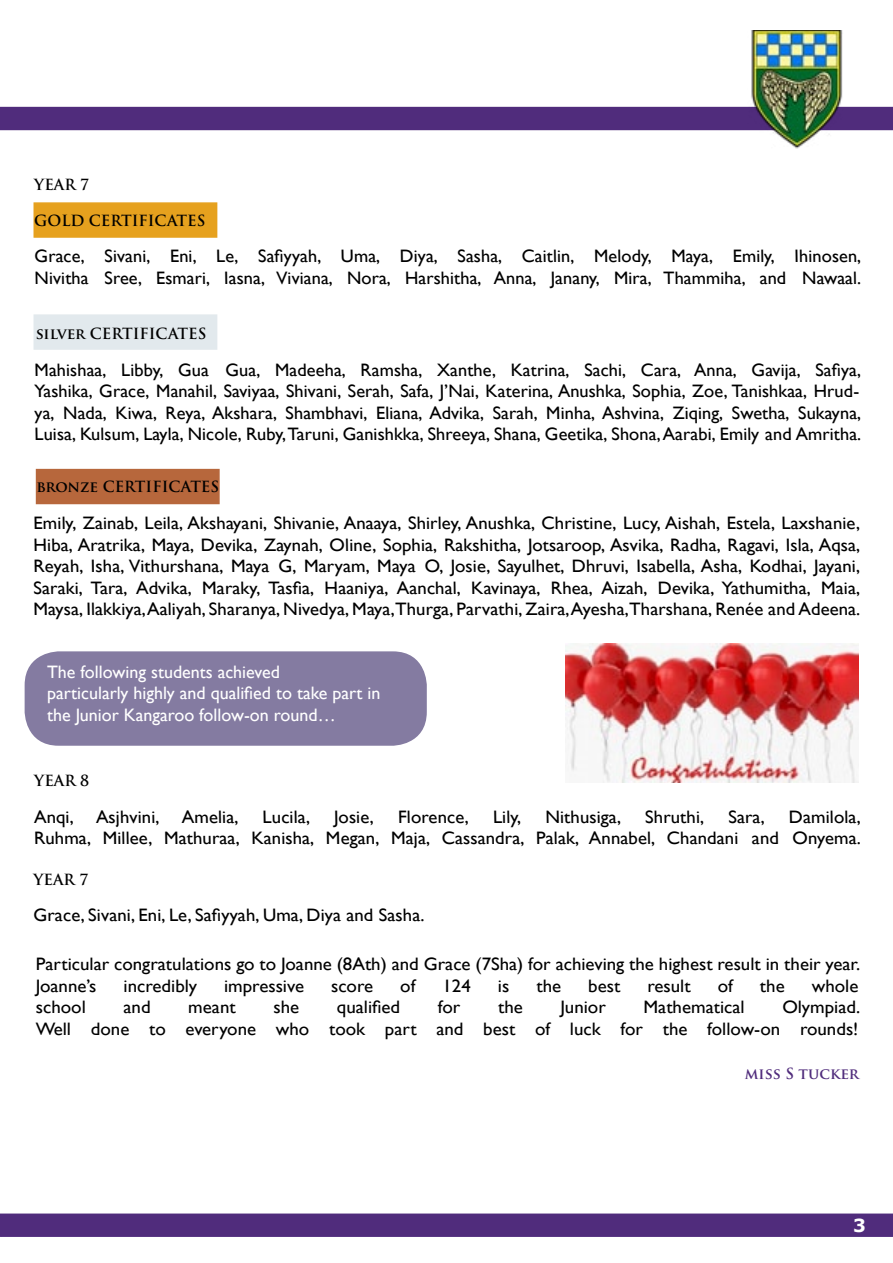
<style>
.page{position:relative;width:893px;height:1263px;background:#fff}
.page>*{position:absolute;margin:0;border:0;box-sizing:border-box;transform-origin:0 0}
.t1{font:18px/21.6px "Gill Sans";color:#000;text-align:right;scale:1.05 1}
.t2{font:18px/21.6px "Gill Sans";color:#000}
.t3{font:18px/21.6px "Gill Sans";color:#fff}
.t4{font:700 18px "Verdana";color:#fff}
.t5{font:700 15px "Trajan Pro";color:#000}
.t6{font:700 15px "Trajan Pro";color:#502c7c}
</style>
<div class="page">
<div style="left:34px;top:202px;width:183px;height:36px;background:#e6a11e;border:2px solid #e6a11e"></div>
<div style="left:36px;top:469px;width:184px;height:35px;background:#b7673c"></div>
<div style="left:34px;top:314px;width:183px;height:36px;background:#e2e9ed;border:2px solid #e2e9ed"></div>
<div style="left:25px;top:651px;width:402px;height:95px;background:#847ba1;border-radius:34px"></div>
<div style="left:1px;top:108px;width:891px;height:21px;background:#502c7c"></div>
<div style="left:0;top:107px;width:893px;height:23px;border:2px solid #502c7c"></div>
<img style="left:735px;top:30px;width:124px;height:119px">
<div style="left:1px;top:1214px;width:891px;height:22px;background:#502c7c"></div>
<div style="left:0;top:1213px;width:893px;height:24px;border:2px solid #502c7c"></div>
<img style="left:565px;top:644px;width:293px;height:139px">
<p class="t5" style="left:34px;top:175px;width:56px">YEAR 7</p>
<p class="t5" style="left:34px;top:211px;width:173px">GOLD CERTIFICATES</p>
<p class="t2" style="left:35px;top:246px;width:829px">Grace, Sivani, Eni, Le, Safiyyah, Uma, Diya, Sasha, Caitlin, Melody, Maya, Emily, Ihinosen,<br>Nivitha Sree, Esmari, Iasna, Viviana, Nora, Harshitha, Anna, Janany, Mira, Thammiha, and Nawaal.</p>
<p class="t5" style="left:36px;top:324px;width:172px">silver CERTIFICATES</p>
<p class="t2" style="left:35px;top:359px;width:829px;text-align:justify">Mahishaa, Libby, Gua Gua, Madeeha, Ramsha, Xanthe, Katrina, Sachi, Cara, Anna, Gavija, Safiya, Yashika, Grace, Manahil, Saviyaa, Shivani, Serah, Safa, J’Nai, Katerina, Anushka, Sophia, Zoe, Tanishkaa, Hrud&shy;ya, Nada, Kiwa, Reya, Akshara, Shambhavi, Eliana, Advika, Sarah, Minha, Ashvina, Ziqing, Swetha, Sukayna, Luisa, Kulsum, Layla, Nicole, Ruby, Taruni, Ganishkka, Shreeya, Shana, Geetika, Shona, Aarabi, Emily and Amritha.</p>
<p class="t5" style="left:36px;top:478px;width:184px">bronze CERTIFICATES</p>
<p class="t1" style="left:34px;top:512px;width:789px;text-align:justify">Emily, Zainab, Leila, Akshayani, Shivanie, Anaaya, Shirley, Anushka, Christine, Lucy, Aishah, Estela, Laxshanie, Hiba, Aratrika, Maya, Devika, Zaynah, Oline, Sophia, Rakshitha, Jotsaroop, Asvika, Radha, Ragavi, Isla, Aqsa, Reyah, Isha, Vithurshana, Maya G, Maryam, Maya O, Josie, Sayulhet, Dhruvi, Isabella, Asha, Kodhai, Jayani, Saraki, Tara, Advika, Maraky, Tasfia, Haaniya, Aanchal, Kavinaya, Rhea, Aizah, Devika, Yathumitha, Maia, Maysa, Ilakkiya,Aaliyah, Sharanya, Nivedya, Maya,Thurga, Parvathi, Zaira,Ayesha,Tharshana, Renée and Adeena.</p>
<p class="t3" style="left:47px;top:661px;width:335px">The following students achieved<br>particularly highly and qualified to take part in the Junior Kangaroo follow-on round…</p>
<p class="t5" style="left:34px;top:771px;width:56px">YEAR 8</p>
<p class="t1" style="left:34px;top:806px;width:197px">Anqi, Asjhvini, Amelia,</p>
<p class="t1" style="left:263px;top:806px;width:47px">Lucila,</p>
<p class="t1" style="left:334px;top:806px;width:40px">Josie,</p>
<p class="t1" style="left:398px;top:806px;width:69px">Florence,</p>
<p class="t1" style="left:493px;top:806px;width:29px">Lily,</p>
<p class="t1" style="left:545px;top:806px;width:74px">Nithusiga,</p>
<p class="t1" style="left:645px;top:806px;width:58px">Shruthi,</p>
<p class="t1" style="left:728px;top:806px;width:37px">Sara,</p>
<p class="t1" style="left:34px;top:806px;width:789px">Damilola,<br>Ruhma, Millee, Mathuraa, Kanisha, Megan, Maja, Cassandra, Palak, Annabel, Chandani and Onyema.</p>
<p class="t5" style="left:34px;top:870px;width:56px">YEAR 7</p>
<p class="t1" style="left:34px;top:905px;width:374px">Grace, Sivani, Eni, Le, Safiyyah, Uma, Diya and Sasha.</p>
<p class="t1" style="left:36px;top:953px;width:787px;text-align:left">Particular congratulations go to Joanne (8Ath) and Grace (7Sha) for achieving the highest result in their year.<br>Joanne’s</p>
<p class="t1" style="left:124px;top:975px;width:71px">incredibly</p>
<p class="t1" style="left:224px;top:975px;width:78px">impressive</p>
<p class="t1" style="left:331px;top:975px;width:42px">score</p>
<p class="t1" style="left:400px;top:975px;width:16px">of</p>
<p class="t1" style="left:442px;top:975px;width:28px">124</p>
<p class="t1" style="left:498px;top:975px;width:12px">is</p>
<p class="t1" style="left:536px;top:975px;width:25px">the</p>
<p class="t1" style="left:588px;top:975px;width:32px">best</p>
<p class="t1" style="left:647px;top:975px;width:43px">result</p>
<p class="t1" style="left:718px;top:975px;width:16px">of</p>
<p class="t1" style="left:760px;top:975px;width:25px">the</p>
<p class="t1" style="left:812px;top:975px;width:46px">whole</p>
<p class="t1" style="left:36px;top:997px;width:787px">Olympiad.<br>Well done to everyone who took part and best of luck for the follow-on rounds!</p>
<p class="t6" style="left:745px;top:1065px;width:116px">miss S tucker</p>
<p class="t1" style="left:36px;top:997px;width:49px">school</p>
<p class="t1" style="left:123px;top:997px;width:27px">and</p>
<p class="t1" style="left:188px;top:997px;width:47px">meant</p>
<p class="t1" style="left:273px;top:997px;width:26px">she</p>
<p class="t1" style="left:337px;top:997px;width:62px">qualified</p>
<p class="t1" style="left:438px;top:997px;width:23px">for</p>
<p class="t1" style="left:498px;top:997px;width:25px">the</p>
<p class="t1" style="left:561px;top:997px;width:45px">Junior</p>
<p class="t1" style="left:643px;top:997px;width:98px">Mathematical</p>
<p class="t4" style="left:853px;top:1212px;width:14px">3</p>
</div>
